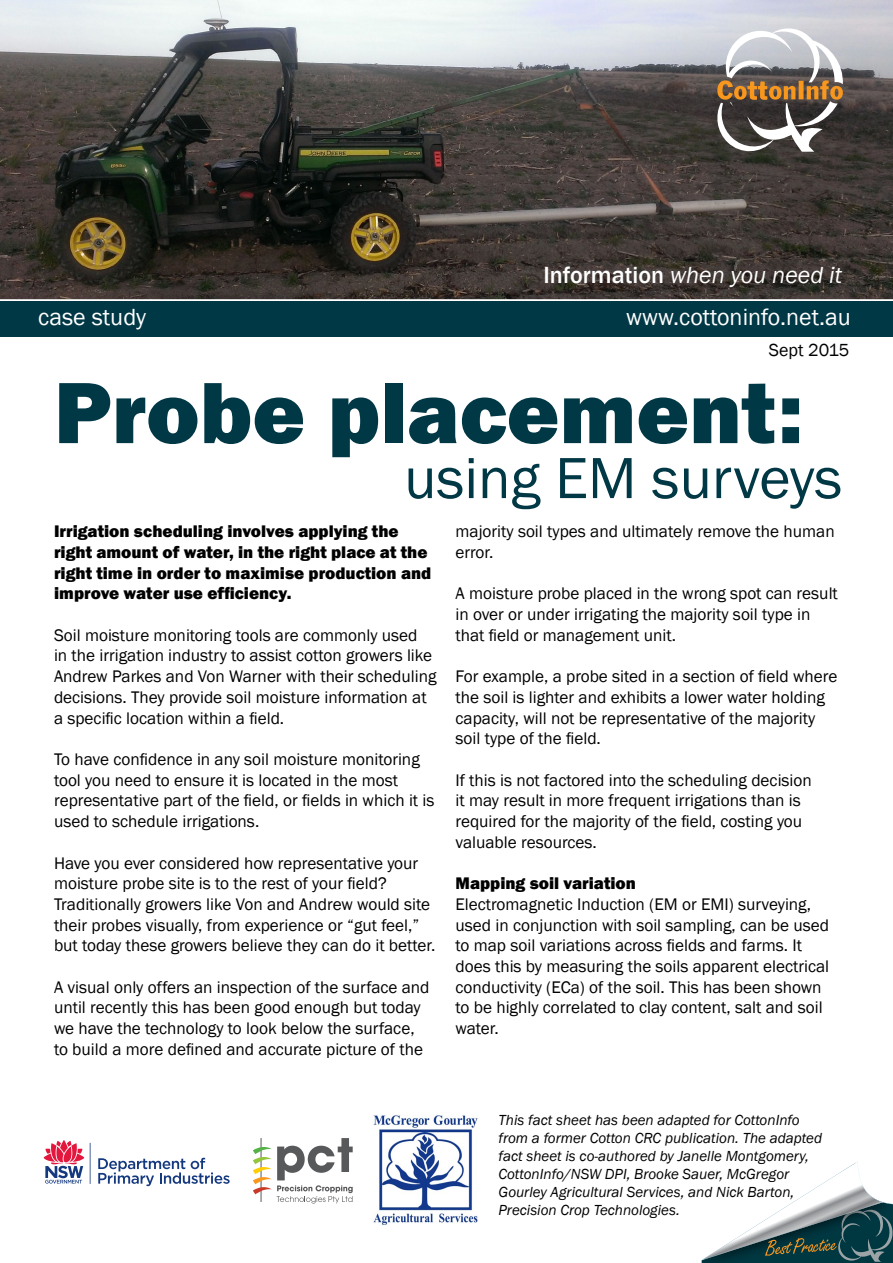
<style>
.page{position:relative;width:893px;height:1263px;background:#fff}
.page>*{position:absolute;margin:0;border:0;box-sizing:border-box;transform-origin:0 0}
.t1{font:800 90px "Franklin Gothic";color:#003846}
.t2{font:60px "Franklin Gothic";color:#003846}
.t3{font:24px "Franklin Gothic";color:#fff}
.t4{font:italic 24px "Franklin Gothic";color:#fff}
.t5{font:18px "Franklin Gothic";color:#000}
.t6{font:17.25px/20.7px "Franklin Gothic";color:#000}
.t7{font:800 17.25px/20.7px "Franklin Gothic";color:#000}
.t8{font:italic 15px/18px "Franklin Gothic";color:#000}
.s1{font-weight:500;font-style:normal}
</style>
<div class="page">
<img style="left:0;top:0;width:893px;height:300px">
<div style="left:0;top:302px;width:893px;height:35px;background:#003846"></div>
<svg style="left:701px;top:1161px;width:192px;height:102px"></svg>
<svg style="left:717px;top:25px;width:127px;height:130px"></svg>
<img style="left:373px;top:1115px;width:105px;height:110px">
<svg style="left:98px;top:1158px;width:132px;height:28px"></svg>
<svg style="left:43px;top:1140px;width:42px;height:43px"></svg>
<hr style="left:90px;top:1143px;width:1px;height:41px;background:#15397f">
<svg style="left:253px;top:1138px;width:100px;height:65px"></svg>
<h3 class="t4" style="left:543px;top:260px;width:300px"><span class="s1">Information</span> when you need it</h3>
<h3 class="t3" style="left:38px;top:302px;width:109px">case study</h3>
<h3 class="t3" style="left:626px;top:302px;width:226px">www.cottoninfo.net.au</h3>
<p class="t5" style="left:769px;top:339px;width:82px">Sept 2015</p>
<h1 class="t1" style="left:54px;top:355px;width:750px">Probe placement:</h1>
<h2 class="t2" style="left:404px;top:441px;width:440px">using EM surveys</h2>
<p class="t7" style="left:54px;top:521px;width:379px">Irrigation scheduling involves applying the right amount of water, in the right place at the right time in order to maximise production and improve water use efficiency.</p>
<p class="t6" style="left:54px;top:625px;width:384px">Soil moisture monitoring tools are commonly used<br>in the irrigation industry to assist cotton growers like Andrew Parkes and Von Warner with their scheduling decisions. They provide soil moisture information at a specific location within a field.</p>
<p class="t6" style="left:54px;top:749px;width:382px">To have confidence in any soil moisture monitoring tool you need to ensure it is located in the most representative part of the field, or fields in which it is used to schedule irrigations.</p>
<p class="t6" style="left:54px;top:853px;width:383px">Have you ever considered how representative your moisture probe site is to the rest of your field?<br>Traditionally growers like Von and Andrew would site their probes visually, from experience or “gut feel,” but today these growers believe they can do it better.</p>
<p class="t6" style="left:54px;top:977px;width:377px">A visual only offers an inspection of the surface and until recently this has been good enough but today we have the technology to look below the surface, to build a more defined and accurate picture of the</p>
<p class="t6" style="left:455px;top:521px;width:381px">majority soil types and ultimately remove the human error.</p>
<p class="t6" style="left:455px;top:584px;width:384px">A moisture probe placed in the wrong spot can result in over or under irrigating the majority soil type in that field or management unit.</p>
<p class="t6" style="left:455px;top:666px;width:384px">For example, a probe sited in a section of field where the soil is lighter and exhibits a lower water holding capacity, will not be representative of the majority soil type of the field.</p>
<p class="t6" style="left:455px;top:770px;width:358px">If this is not factored into the scheduling decision it may result in more frequent irrigations than is required for the majority of the field, costing you valuable resources.</p>
<p class="t7" style="left:455px;top:873px;width:182px">Mapping soil variation</p>
<p class="t6" style="left:455px;top:894px;width:375px">Electromagnetic Induction (EM or EMI) surveying, used in conjunction with soil sampling, can be used to map soil variations across fields and farms. It does this by measuring the soils apparent electrical conductivity (ECa) of the soil. This has been shown to be highly correlated to clay content, salt and soil water.</p>
<p class="t8" style="left:499px;top:1111px;width:325px">This fact sheet has been adapted for CottonInfo from a former Cotton CRC publication. The adapted fact sheet is co-authored by Janelle Montgomery, CottonInfo/NSW DPI, Brooke Sauer, McGregor Gourley Agricultural Services, and Nick Barton, Precision Crop Technologies.</p>
</div>
